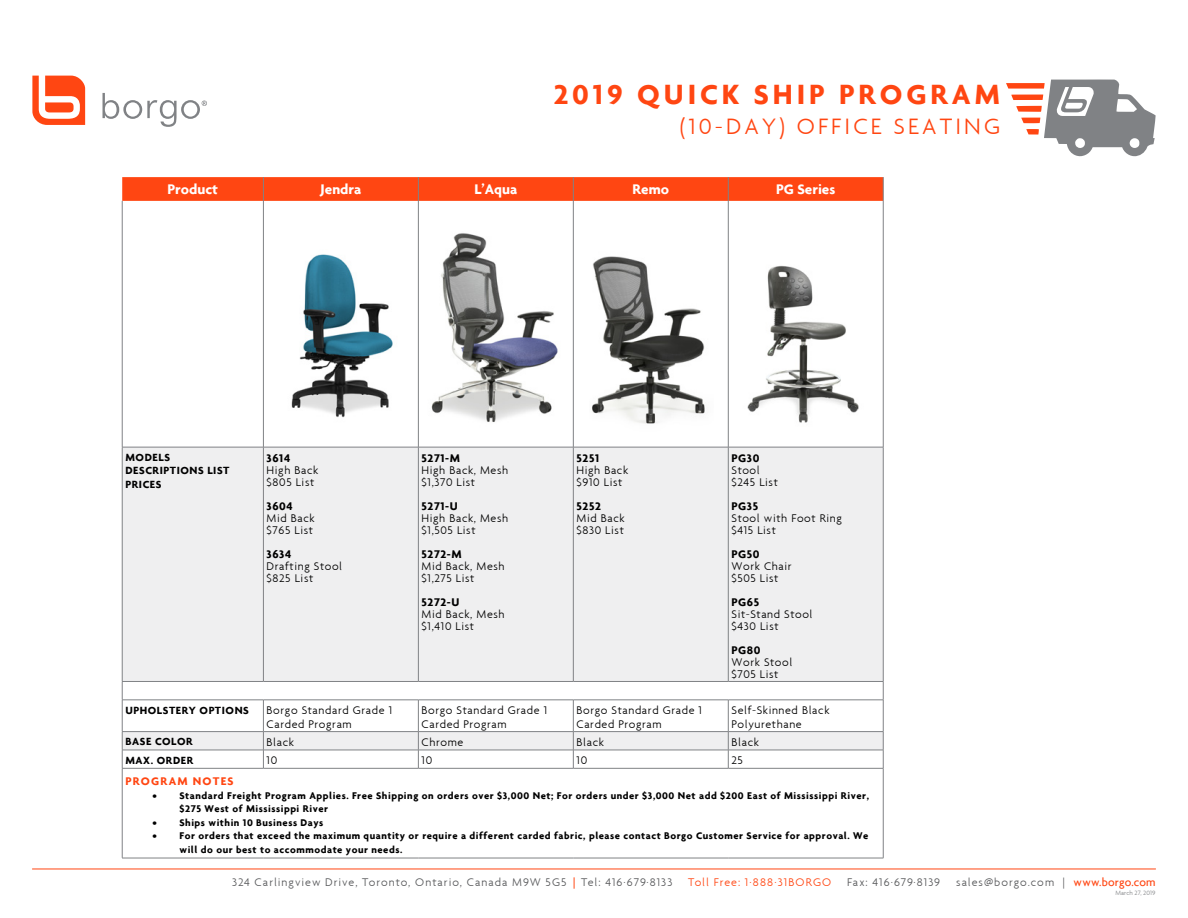
<style>
.page{position:relative;width:1188px;height:918px;background:#fff}
.page>*{position:absolute;margin:0;border:0;box-sizing:border-box;transform-origin:0 0}
.t1{font:700 30px "Agenda";letter-spacing:.13em;color:#ff4612}
.t2{font:300 24px "Agenda";letter-spacing:.13em;color:#ff4612}
.t3{font:700 15px "Agenda";color:#fff}
.t4{font:300 12px/12px "Agenda";letter-spacing:.05em;color:#000}
.t5{font:300 12px "Agenda";letter-spacing:.08em;color:#58595b}
.t6{font:700 12px "Agenda";letter-spacing:.05em;color:#000}
.t7{font:300 12px "Agenda";letter-spacing:.08em;color:#ff4612}
.t8{font:700 12px "Agenda";letter-spacing:.1em;color:#ff4612}
.t9{font:700 11.25px/13.5px "Agenda";letter-spacing:.05em;color:#000}
.t10{font:700 10.5px/13.5px "Agenda";letter-spacing:.05em;color:#000}
.t11{font:300 6.75px "Agenda";letter-spacing:.015em;color:#808285}
.s1{font-weight:500;color:#ff4612}
</style>
<div class="page">
<svg style="left:32px;top:76px;width:53px;height:49px"></svg>
<svg style="left:103px;top:93px;width:104px;height:34px"></svg>
<hr style="left:32px;top:869px;width:1124px;height:1px;background:#ff4612">
<svg style="left:123px;top:448px;width:760px;height:302px;fill:#efeff0"></svg>
<svg style="left:122px;top:177px;width:762px;height:24px;background:#fe4814"></svg>
<hr style="left:122px;top:201px;width:1px;height:246px;background:#808285">
<hr style="left:263px;top:201px;width:1px;height:246px;background:#808285">
<hr style="left:418px;top:201px;width:1px;height:246px;background:#808285">
<hr style="left:573px;top:201px;width:1px;height:246px;background:#808285">
<hr style="left:728px;top:201px;width:1px;height:246px;background:#808285">
<hr style="left:883px;top:201px;width:1px;height:246px;background:#808285">
<hr style="left:122px;top:447px;width:141px;height:1px;background:#808285">
<hr style="left:122px;top:447px;width:1px;height:234px;background:#808285">
<hr style="left:263px;top:447px;width:155px;height:1px;background:#808285">
<hr style="left:263px;top:447px;width:1px;height:234px;background:#808285">
<hr style="left:418px;top:447px;width:155px;height:1px;background:#808285">
<hr style="left:418px;top:447px;width:1px;height:234px;background:#808285">
<hr style="left:573px;top:447px;width:155px;height:1px;background:#808285">
<hr style="left:573px;top:447px;width:1px;height:234px;background:#808285">
<hr style="left:728px;top:447px;width:155px;height:1px;background:#808285">
<hr style="left:728px;top:447px;width:1px;height:234px;background:#808285">
<hr style="left:883px;top:447px;width:1px;height:234px;background:#808285">
<hr style="left:122px;top:681px;width:141px;height:1px;background:#808285">
<svg style="left:122px;top:682px;width:1px;height:18px"></svg>
<hr style="left:263px;top:681px;width:155px;height:1px;background:#808285">
<hr style="left:418px;top:681px;width:155px;height:1px;background:#808285">
<hr style="left:573px;top:681px;width:155px;height:1px;background:#808285">
<hr style="left:728px;top:681px;width:155px;height:1px;background:#808285">
<svg style="left:883px;top:682px;width:1px;height:18px"></svg>
<hr style="left:122px;top:700px;width:141px;height:1px;background:#808285">
<hr style="left:122px;top:700px;width:1px;height:31px;background:#808285">
<hr style="left:263px;top:700px;width:155px;height:1px;background:#808285">
<hr style="left:263px;top:700px;width:1px;height:31px;background:#808285">
<hr style="left:418px;top:700px;width:155px;height:1px;background:#808285">
<hr style="left:418px;top:700px;width:1px;height:31px;background:#808285">
<hr style="left:573px;top:700px;width:155px;height:1px;background:#808285">
<hr style="left:573px;top:700px;width:1px;height:31px;background:#808285">
<hr style="left:728px;top:700px;width:155px;height:1px;background:#808285">
<hr style="left:728px;top:700px;width:1px;height:31px;background:#808285">
<hr style="left:883px;top:700px;width:1px;height:31px;background:#808285">
<hr style="left:122px;top:731px;width:141px;height:1px;background:#808285">
<hr style="left:263px;top:731px;width:155px;height:1px;background:#808285">
<hr style="left:418px;top:731px;width:155px;height:1px;background:#808285">
<hr style="left:573px;top:731px;width:155px;height:1px;background:#808285">
<hr style="left:728px;top:731px;width:155px;height:1px;background:#808285">
<hr style="left:122px;top:750px;width:141px;height:1px;background:#808285">
<svg style="left:122px;top:732px;width:1px;height:36px"></svg>
<hr style="left:263px;top:750px;width:155px;height:1px;background:#808285">
<svg style="left:263px;top:732px;width:1px;height:36px"></svg>
<hr style="left:418px;top:750px;width:155px;height:1px;background:#808285">
<svg style="left:418px;top:732px;width:1px;height:36px"></svg>
<hr style="left:573px;top:750px;width:155px;height:1px;background:#808285">
<svg style="left:573px;top:732px;width:1px;height:36px"></svg>
<hr style="left:728px;top:750px;width:155px;height:1px;background:#808285">
<svg style="left:728px;top:732px;width:1px;height:36px"></svg>
<svg style="left:883px;top:732px;width:1px;height:36px"></svg>
<hr style="left:122px;top:768px;width:141px;height:1px;background:#808285">
<hr style="left:122px;top:769px;width:1px;height:89px;background:#808285">
<hr style="left:263px;top:768px;width:155px;height:1px;background:#808285">
<hr style="left:418px;top:768px;width:155px;height:1px;background:#808285">
<hr style="left:573px;top:768px;width:155px;height:1px;background:#808285">
<hr style="left:728px;top:768px;width:155px;height:1px;background:#808285">
<hr style="left:883px;top:769px;width:1px;height:89px;background:#808285">
<hr style="left:122px;top:858px;width:141px;height:1px;background:#808285">
<hr style="left:263px;top:858px;width:155px;height:1px;background:#808285">
<hr style="left:418px;top:858px;width:155px;height:1px;background:#808285">
<hr style="left:573px;top:858px;width:155px;height:1px;background:#808285">
<hr style="left:728px;top:858px;width:155px;height:1px;background:#808285">
<img style="left:592px;top:256px;width:113px;height:168px">
<img style="left:291px;top:254px;width:102px;height:164px">
<img style="left:431px;top:233px;width:127px;height:189px">
<img style="left:747px;top:265px;width:112px;height:158px">
<svg style="left:1006px;top:79px;width:150px;height:78px"></svg>
<h1 class="t1" style="left:554px;top:76px;width:105px">2019 quick</h1>
<h1 class="t1" style="left:754px;top:76px;width:109px">ship program</h1>
<h2 class="t2" style="left:680px;top:112px;width:133px">(10-day) off</h2>
<h2 class="t2" style="left:845px;top:112px;width:138px">ice seat ing</h2>
<p class="t3" style="left:168px;top:180px;width:52px">Product</p>
<p class="t3" style="left:320px;top:180px;width:43px">Jendra</p>
<p class="t3" style="left:474px;top:180px;width:44px">L’Aqua</p>
<p class="t3" style="left:633px;top:180px;width:38px">Remo</p>
<p class="t3" style="left:776px;top:180px;width:61px">PG Series</p>
<p class="t9" style="left:125px;top:450px;width:106px">MODELS<br>DESCRIPTIONS LIST<br>PRICES</p>
<p class="t6" style="left:267px;top:450px;width:25px">3614</p>
<p class="t4" style="left:267px;top:464px;width:53px">High Back $805 List</p>
<p class="t6" style="left:267px;top:498px;width:28px">3604</p>
<p class="t4" style="left:267px;top:512px;width:50px">Mid Back $765 List</p>
<p class="t6" style="left:267px;top:546px;width:26px">3634</p>
<p class="t4" style="left:267px;top:560px;width:77px">Drafting Stool $825 List</p>
<p class="t6" style="left:422px;top:450px;width:40px">5271-M</p>
<p class="t4" style="left:422px;top:464px;width:88px">High Back, Mesh $1,370 List</p>
<p class="t6" style="left:422px;top:498px;width:38px">5271-U</p>
<p class="t4" style="left:422px;top:512px;width:88px">High Back, Mesh $1,505 List</p>
<p class="t6" style="left:422px;top:546px;width:42px">5272-M</p>
<p class="t4" style="left:422px;top:560px;width:84px">Mid Back, Mesh $1,275 List</p>
<p class="t6" style="left:422px;top:594px;width:39px">5272-U</p>
<p class="t4" style="left:422px;top:608px;width:84px">Mid Back, Mesh $1,410 List</p>
<p class="t6" style="left:577px;top:450px;width:24px">5251</p>
<p class="t4" style="left:577px;top:464px;width:53px">High Back $910 List</p>
<p class="t6" style="left:577px;top:498px;width:26px">5252</p>
<p class="t4" style="left:577px;top:512px;width:50px">Mid Back $830 List</p>
<p class="t6" style="left:732px;top:450px;width:29px">PG30</p>
<p class="t4" style="left:732px;top:464px;width:48px">Stool $245 List</p>
<p class="t6" style="left:732px;top:498px;width:28px">PG35</p>
<p class="t4" style="left:732px;top:512px;width:112px">Stool with Foot Ring $415 List</p>
<p class="t6" style="left:732px;top:546px;width:30px">PG50</p>
<p class="t4" style="left:732px;top:560px;width:62px">Work Chair $505 List</p>
<p class="t6" style="left:732px;top:594px;width:29px">PG65</p>
<p class="t4" style="left:732px;top:608px;width:83px">Sit-Stand Stool $430 List</p>
<p class="t6" style="left:732px;top:642px;width:31px">PG80</p>
<p class="t4" style="left:732px;top:656px;width:62px">Work Stool $705 List</p>
<p class="t9" style="left:125px;top:703px;width:31px">Upholstery</p>
<p class="t9" style="left:200px;top:703px;width:17px">Options</p>
<p class="t4" style="left:267px;top:703px;width:127px;line-height:14.4px">Borgo Standard Grade 1<br>Carded Program</p>
<p class="t4" style="left:422px;top:703px;width:127px;line-height:14.4px">Borgo Standard Grade 1<br>Carded Program</p>
<p class="t4" style="left:577px;top:703px;width:127px;line-height:14.4px">Borgo Standard Grade 1<br>Carded Program</p>
<p class="t4" style="left:732px;top:703px;width:99px;line-height:14.4px">Self-Skinned Black<br>Polyurethane</p>
<p class="t9" style="left:125px;top:735px;width:14px">Base</p>
<p class="t9" style="left:155px;top:735px;width:16px">Color</p>
<p class="t4" style="left:267px;top:736px;width:29px">Black</p>
<p class="t4" style="left:422px;top:736px;width:43px">Chrome</p>
<p class="t4" style="left:577px;top:736px;width:29px">Black</p>
<p class="t4" style="left:732px;top:736px;width:29px">Black</p>
<p class="t9" style="left:125px;top:753px;width:49px">Max. Order</p>
<p class="t4" style="left:267px;top:754px;width:12px">10</p>
<p class="t4" style="left:422px;top:754px;width:12px">10</p>
<p class="t4" style="left:577px;top:754px;width:12px">10</p>
<p class="t4" style="left:732px;top:754px;width:13px">25</p>
<p class="t8" style="left:125px;top:774px;width:110px">PROGRAM NOTES</p>
<p class="t10" style="left:179px;top:788px;width:691px;text-indent:-27px">• Standard Freight Program Applies. Free Shipping on orders over $3,000 Net; For orders under $3,000 Net add $200 East of Mississippi River, $275 West of Mississippi River</p>
<p class="t10" style="left:152px;top:815px;width:172px">• Ships within 10 Business Days</p>
<p class="t10" style="left:179px;top:829px;width:690px;text-indent:-27px">• For orders that exceed the maximum quantity or require a different carded fabric, please contact Borgo Customer Service for approval. We will do our best to accommodate your needs.</p>
<p class="t5" style="left:232px;top:875px;width:442px">324 Carlingview Drive, Toronto, Ontario, Canada M9W 5G5 <span class="s1">|</span> Tel: 416.679.8133</p>
<p class="t7" style="left:688px;top:875px;width:144px">Toll Free: 1.888.31BORGO</p>
<p class="t5" style="left:847px;top:875px;width:95px">Fax: 416.679.8139</p>
<p class="t5" style="left:956px;top:875px;width:201px">sales@borgo.com | <span class="s1">www.borgo.com</span></p>
<p class="t11" style="left:1115px;top:889px;width:42px">March 27, 2019</p>
</div>
